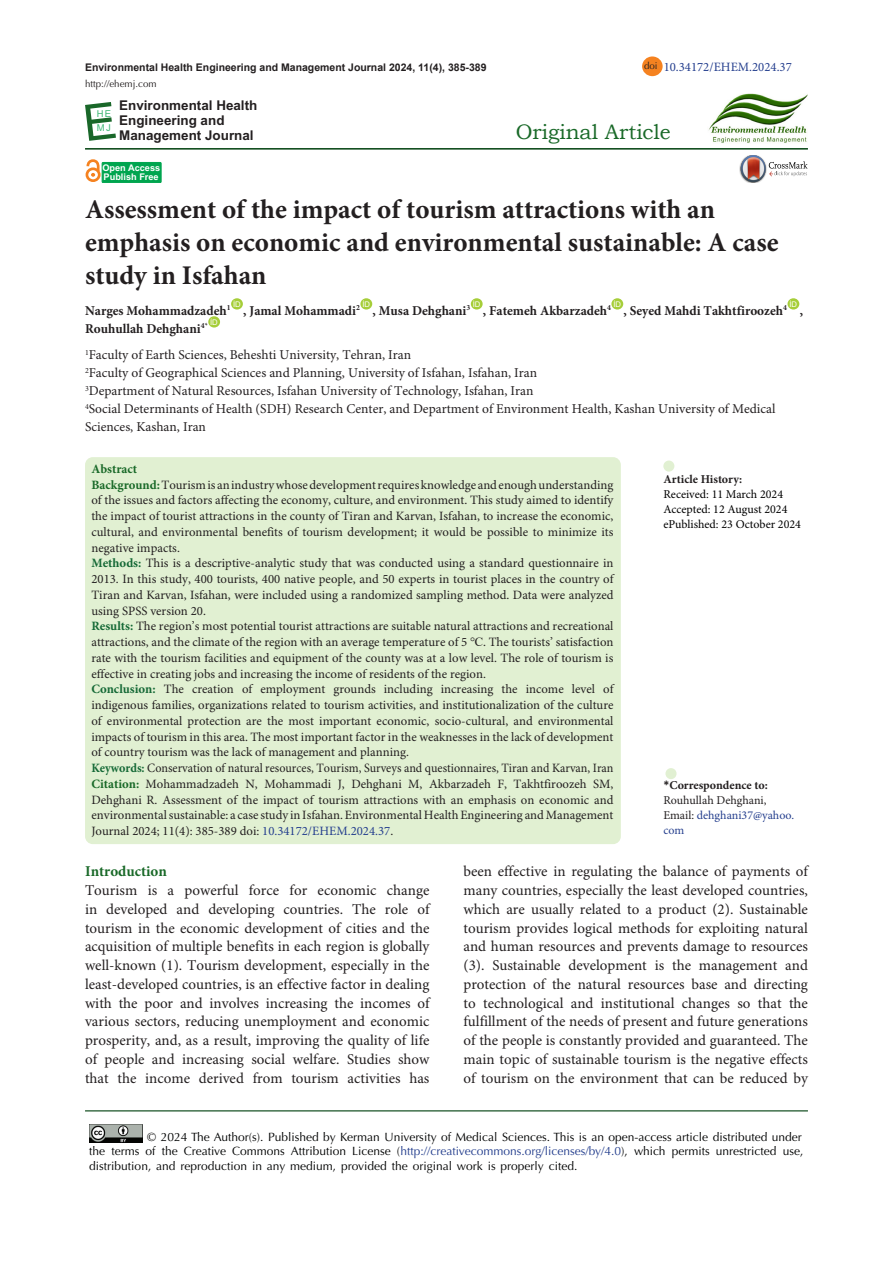
<style>
.page{position:relative;width:893px;height:1263px;background:#fff}
.page>*{position:absolute;margin:0;border:0;box-sizing:border-box;transform-origin:0 0}
.Default{font:700 27px/33px "Minion Pro";color:#231f20}
.t1{font:21px "Bookman Old Style";color:#196928}
.t2{font:15px/18.8px "Minion Pro";color:#231f20;text-align:justify}
.t3{font:700 15px "Minion Pro";color:#196928}
.Default-2{font:13.5px/18px "Minion Pro";color:#231f20}
.Default-3{font:700 13.5px "Minion Pro";color:#231f20}
.t4{font:700 13.5px/15px "Arial";color:#231f20}
.Default-4{font:12.75px/15.8px "Minion Pro";color:#231f20;text-align:justify}
.Default-5{font:12.75px "Minion Pro";color:#231f20;scale:.95 1}
.t5{font:12.75px "Minion Pro";color:#253f8e}
.Default-6{font:700 12.75px "Minion Pro";color:#196928}
.t6{font:12px/14.4px "Optima LT Std";color:#010202}
.t7{font:12px "Minion Pro";color:#000}
.t8{font:700 12px "Minion Pro";color:#231f20}
.t9{font:12px/15px "Minion Pro";color:#253f8e}
.t10{font:12px "Minion Pro";letter-spacing:.005em;color:#231f20}
.t11{font:700 10.5px "Arial";color:#231f20}
.t12{font:9.75px "Optima LT Std";color:#231f20}
.t13{font:9.45px/14.5px "Arial";color:#41b977}
.t14{font:700 9.15px/9px "Arial";color:#fff}
.t15{font:7.8px "Arial";color:#fff}
.s1{font-weight:700;color:#196928}
.s2{font-weight:700;color:#156936}
.s3{font-family:"Times New Roman"}
.s4{color:#253f8e}
.s5{font-family:"Calibri"}
.s6{color:#231f20}
</style>
<div class="page">
<hr style="left:85px;top:148px;width:723px;height:2px;background:#00410f">
<div style="left:231px;top:298px;width:12px;height:12px;background:#a6ce39;border-radius:50%"></div>
<div style="left:360px;top:298px;width:12px;height:12px;background:#a6ce39;border-radius:50%"></div>
<div style="left:471px;top:298px;width:12px;height:12px;background:#a6ce39;border-radius:50%"></div>
<div style="left:611px;top:298px;width:12px;height:12px;background:#a6ce39;border-radius:50%"></div>
<svg style="left:787px;top:298px;width:12px;height:12px"></svg>
<div style="left:208px;top:316px;width:12px;height:12px;background:#a6ce39;border-radius:50%"></div>
<hr style="left:85px;top:1110px;width:723px;height:1px;background:#00410f">
<svg style="left:85px;top:102px;width:31px;height:39px"></svg>
<img style="left:89px;top:1124px;width:54px;height:19px">
<div style="left:642px;top:56px;width:21px;height:20px;background:#f58220;border-radius:50%"></div>
<div style="left:102px;top:162px;width:59px;height:21px;background:#00a54f"></div>
<div style="left:102px;top:162px;width:59px;height:21px;border:1px solid #00a54f"></div>
<div style="left:86px;top:167px;width:15px;height:15px;border:3px solid #f58220;border-radius:50%"></div>
<svg style="left:85px;top:161px;width:16px;height:16px"></svg>
<img style="left:708px;top:94px;width:100px;height:49px">
<img style="left:739px;top:163px;width:2px;height:13px">
<svg style="left:741px;top:155px;width:66px;height:27px"></svg>
<div style="left:665px;top:768px;width:11px;height:11px;background:#e1f0d2;border-radius:50%"></div>
<div style="left:663px;top:460px;width:11px;height:12px;background:#e1f0d2;border-radius:50%"></div>
<div style="left:85px;top:457px;width:536px;height:387px;background:#e1f0d2;border-radius:8px"></div>
<p class="t11" style="left:85px;top:60px;width:403px">Environmental Health Engineering and Management Journal 2024, 11(4), 385-389</p>
<p class="t12" style="left:85px;top:78px;width:73px">http://ehemj.com</p>
<p class="t13" style="left:97px;top:106px;width:16px">HE<br>MJ</p>
<p class="t4" style="left:119px;top:98px;width:140px">Environmental Health<br>Engineering and<br>Management Journal</p>
<p class="t14" style="left:102px;top:164px;width:59px">Open Access<br>Publish Free</p>
<p class="t12" style="left:644px;top:60px;width:15px">doi</p>
<p class="t5" style="left:664px;top:59px;width:130px">10.34172/EHEM.2024.37</p>
<p class="t1" style="left:516px;top:118px;width:156px">Original Article</p>
<p class="Default" style="left:85px;top:192px;width:695px">Assessment of the impact of tourism attractions with an emphasis on economic and environmental sustainable: A case study in Isfahan</p>
<p class="Default-3" style="left:85px;top:301px;width:147px">Narges Mohammadzadeh<sup>1</sup></p>
<p class="t15" style="left:233px;top:299px;width:9px">ID</p>
<p class="t15" style="left:362px;top:299px;width:9px">ID</p>
<p class="t15" style="left:473px;top:299px;width:9px">ID</p>
<p class="t15" style="left:613px;top:299px;width:9px">ID</p>
<p class="t15" style="left:789px;top:299px;width:9px">ID</p>
<p class="Default-3" style="left:243px;top:301px;width:118px">, Jamal Mohammadi<sup>2</sup></p>
<p class="Default-3" style="left:373px;top:301px;width:99px">, Musa Dehghani<sup>3</sup></p>
<p class="Default-3" style="left:483px;top:301px;width:129px">, Fatemeh Akbarzadeh<sup>4</sup></p>
<p class="Default-3" style="left:624px;top:301px;width:165px">, Seyed Mahdi Takhtfiroozeh<sup>4</sup></p>
<p class="Default-3" style="left:800px;top:301px;width:5px">,</p>
<p class="t15" style="left:210px;top:317px;width:9px">ID</p>
<p class="Default-2" style="left:85px;top:346px;width:328px"><sup>1</sup>Faculty of Earth Sciences, Beheshti University, Tehran, Iran</p>
<p class="Default-2" style="left:85px;top:364px;width:454px"><sup>2</sup>Faculty of Geographical Sciences and Planning, University of Isfahan, Isfahan, Iran</p>
<p class="Default-2" style="left:85px;top:382px;width:450px"><sup>3</sup>Department of Natural Resources, Isfahan University of Technology, Isfahan, Iran</p>
<p class="Default-2" style="left:85px;top:400px;width:692px"><sup>4</sup>Social Determinants of Health (SDH) Research Center, and Department of Environment Health, Kashan University of Medical<br>Sciences, Kashan, Iran</p>
<p class="Default-3" style="left:85px;top:319px;width:124px">Rouhullah Dehghani<sup>4*</sup></p>
<p class="Default-6" style="left:91px;top:460px;width:47px">Abstract</p>
<p class="Default-4" style="left:91px;top:477px;width:524px"><span class="s1">Background:</span> Tourism is an industry whose development requires knowledge and enough understanding of the issues and factors affecting the economy, culture, and environment. This study aimed to identify the impact of tourist attractions in the county of Tiran and Karvan, Isfahan, to increase the economic, cultural, and environmental benefits of tourism development; it would be possible to minimize its negative impacts.</p>
<p class="Default-4" style="left:91px;top:556px;width:524px"><span class="s2">Methods:</span> This is a descriptive-analytic study that was conducted using a standard questionnaire in 2013. In this study, 400 tourists, 400 native people, and 50 experts in tourist places in the country of Tiran and Karvan, Isfahan, were included using a randomized sampling method. Data were analyzed using SPSS version 20.</p>
<p class="Default-4" style="left:91px;top:619px;width:524px"><span class="s2">Results:</span> The region’s most potential tourist attractions are suitable natural attractions and recreational attractions, and the climate of the region with an average temperature of 5 <span class="s3">℃</span>. The tourists’ satisfaction rate with the tourism facilities and equipment of the county was at a low level. The role of tourism is effective in creating jobs and increasing the income of residents of the region.</p>
<p class="Default-4" style="left:91px;top:682px;width:524px"><span class="s2">Conclusion:</span> The creation of employment grounds including increasing the income level of indigenous families, organizations related to tourism activities, and institutionalization of the culture of environmental protection are the most important economic, socio-cultural, and environmental impacts of tourism in this area. The most important factor in the weaknesses in the lack of development of country tourism was the lack of management and planning.</p>
<p class="Default-5" style="left:91px;top:760px;width:551px"><span class="s2">Keywords:</span> Conservation of natural resources, Tourism, Surveys and questionnaires, Tiran and Karvan, Iran</p>
<p class="Default-4" style="left:91px;top:776px;width:524px"><span class="s1">Citation:</span> Mohammadzadeh N, Mohammadi J, Dehghani M, Akbarzadeh F, Takhtfiroozeh SM, Dehghani R. Assessment of the impact of tourism attractions with an emphasis on economic and environmental sustainable: a case study in Isfahan. Environmental Health Engineering and Management Journal 2024; 11(4): 385-389 doi: <span class="s4">10.34172/EHEM.2024.37</span>.</p>
<p class="t8" style="left:663px;top:470px;width:80px">Article History:</p>
<p class="t7" style="left:663px;top:487px;width:121px">Received: 11 March 2024</p>
<p class="t7" style="left:663px;top:502px;width:126px">Accepted: 12 August 2024</p>
<p class="t7" style="left:663px;top:517px;width:139px">ePublished: 23 October 2024</p>
<p class="t8" style="left:663px;top:777px;width:106px"><span class="s5">*</span>Correspondence to:</p>
<p class="t10" style="left:663px;top:793px;width:105px">Rouhullah Dehghani,</p>
<p class="t9" style="left:663px;top:808px;width:132px"><span class="s6">Email:</span> dehghani37@yahoo. com</p>
<p class="t3" style="left:85px;top:861px;width:83px">Introduction</p>
<p class="t2" style="left:85px;top:881px;width:346px">Tourism is a powerful force for economic change in developed and developing countries. The role of tourism in the economic development of cities and the acquisition of multiple benefits in each region is globally well-known (1). Tourism development, especially in the least-developed countries, is an effective factor in dealing with the poor and involves increasing the incomes of various sectors, reducing unemployment and economic prosperity, and, as a result, improving the quality of life of people and increasing social welfare. Studies show that the income derived from tourism activities has</p>
<p class="t2" style="left:463px;top:863px;width:346px">been effective in regulating the balance of payments of many countries, especially the least developed countries, which are usually related to a product (2). Sustainable tourism provides logical methods for exploiting natural and human resources and prevents damage to resources (3). Sustainable development is the management and protection of the natural resources base and directing to technological and institutional changes so that the fulfillment of the needs of present and future generations of the people is constantly provided and guaranteed. The main topic of sustainable tourism is the negative effects of tourism on the environment that can be reduced by</p>
<p class="t6" style="left:89px;top:1130px;width:715px;text-indent:58px">© 2024 The Author(s). Published by Kerman University of Medical Sciences. This is an open-access article distributed under the terms of the Creative Commons Attribution License (<span class="s4">http://creativecommons.org/licenses/by/4.0</span>), which permits unrestricted use, distribution, and reproduction in any medium, provided the original work is properly cited.</p>
</div>
